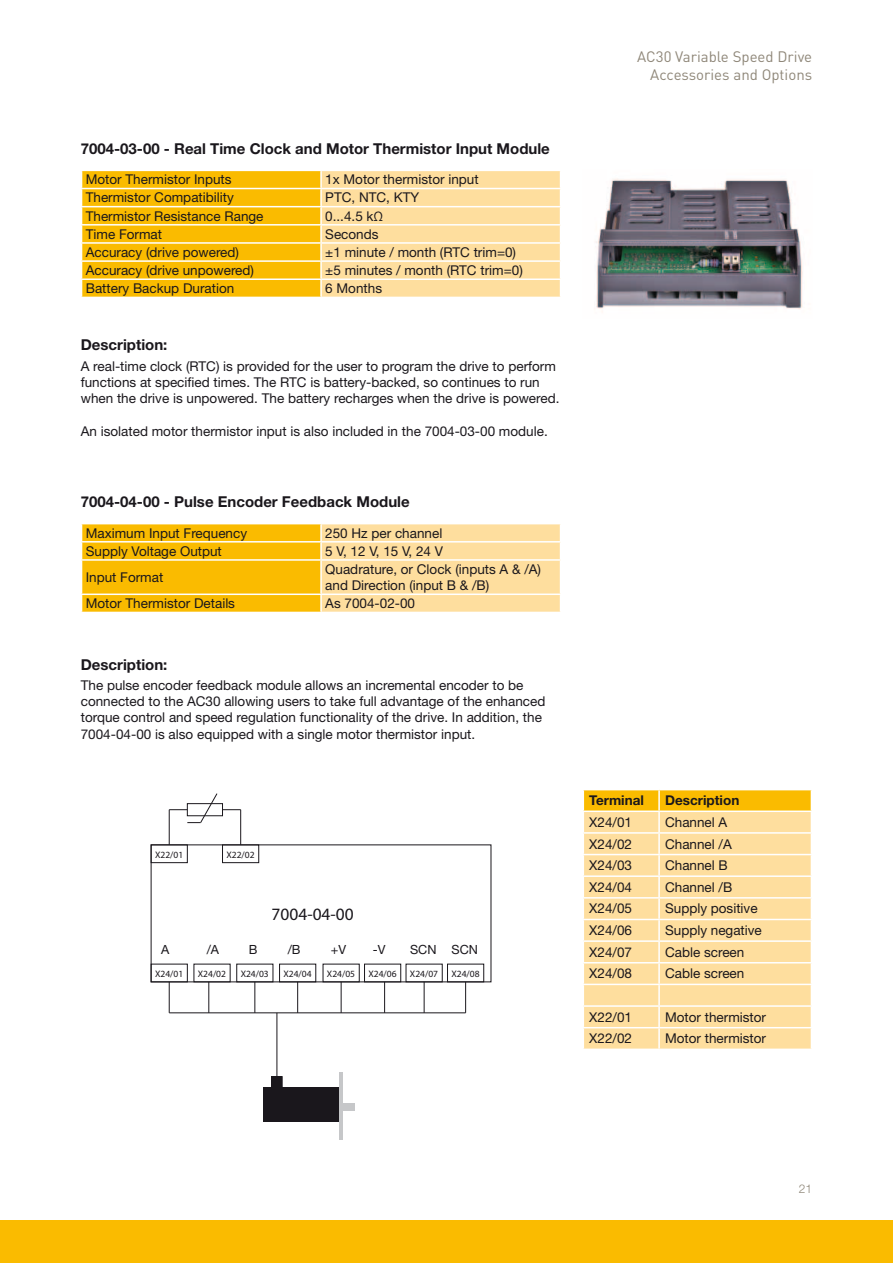
<style>
.page{position:relative;width:893px;height:1263px;background:#fff}
.page>*{position:absolute;margin:0;border:0;box-sizing:border-box;transform-origin:0 0}
.t1{font:17.4px "Myriad Pro";color:#1a171c}
.t2{font:700 15px "Helvetica Neue LT Std";color:#1a171c}
.t3{font:15px/18px "DINOT";color:#8f8779;text-align:right}
.t4{font:13.5px/16.2px "Helvetica Neue LT Std";color:#1a171c}
.t5{font:700 13.5px "Helvetica Neue LT Std";color:#1a171c}
.t6{font:12.6px "Helvetica Neue LT Std";color:#1a171c}
.t7{font:300 12px "Helvetica Neue LT Std";color:#8f8779}
.t8{font:9.45px "Myriad Pro";color:#1a171c}
</style>
<div class="page">
<div style="left:0;top:1220px;width:893px;height:43px;background:#fabb00"></div>
<img style="left:596px;top:179px;width:207px;height:133px">
<div style="left:151px;top:844px;width:37px;height:19px;border:1px solid #1a171c"></div>
<div style="left:222px;top:844px;width:37px;height:19px;border:1px solid #1a171c"></div>
<div style="left:279px;top:964px;width:37px;height:18px;border:1px solid #1a171c"></div>
<div style="left:236px;top:964px;width:37px;height:18px;border:1px solid #1a171c"></div>
<div style="left:194px;top:964px;width:37px;height:18px;border:1px solid #1a171c"></div>
<div style="left:151px;top:964px;width:37px;height:18px;border:1px solid #1a171c"></div>
<div style="left:323px;top:964px;width:37px;height:18px;border:1px solid #1a171c"></div>
<div style="left:364px;top:964px;width:37px;height:18px;border:1px solid #1a171c"></div>
<div style="left:406px;top:964px;width:37px;height:18px;border:1px solid #1a171c"></div>
<div style="left:447px;top:964px;width:37px;height:18px;border:1px solid #1a171c"></div>
<hr style="left:169px;top:810px;width:1px;height:35px;background:#1a171c">
<svg style="left:169px;top:793px;width:72px;height:31px"></svg>
<hr style="left:240px;top:810px;width:1px;height:35px;background:#1a171c">
<hr style="left:169px;top:982px;width:1px;height:31px;background:#1a171c">
<hr style="left:384px;top:982px;width:1px;height:31px;background:#1a171c">
<hr style="left:341px;top:982px;width:1px;height:31px;background:#1a171c">
<hr style="left:297px;top:982px;width:1px;height:31px;background:#1a171c">
<hr style="left:254px;top:982px;width:1px;height:31px;background:#1a171c">
<hr style="left:208px;top:982px;width:1px;height:31px;background:#1a171c">
<hr style="left:169px;top:1012px;width:297px;height:1px;background:#1a171c">
<hr style="left:277px;top:1013px;width:1px;height:63px;background:#1a171c">
<div style="left:272px;top:1076px;width:10px;height:11px;background:#1a171c"></div>
<div style="left:271px;top:1076px;width:12px;height:11px;border:1px solid #1a171c"></div>
<div style="left:263px;top:1087px;width:76px;height:35px;background:#1a171c"></div>
<hr style="left:339px;top:1072px;width:3px;height:67px;background:#c6c7c9">
<div style="left:341px;top:1103px;width:14px;height:8px;background:#c6c7c9"></div>
<hr style="left:424px;top:982px;width:1px;height:31px;background:#1a171c">
<hr style="left:465px;top:982px;width:1px;height:31px;background:#1a171c">
<svg style="left:81px;top:171px;width:480px;height:126px;background:#fcd265"></svg>
<svg style="left:81px;top:524px;width:480px;height:88px;background:#fcd15f"></svg>
<svg style="left:583px;top:790px;width:229px;height:258px;background:#fddd99"></svg>
<p class="t2" style="left:81px;top:140px;width:471px">7004-03-00 - Real Time Clock and Motor Thermistor Input Module</p>
<p class="t4" style="left:86px;top:171px;width:147px">Motor Thermistor Inputs</p>
<p class="t4" style="left:325px;top:171px;width:155px">1x Motor thermistor input</p>
<p class="t4" style="left:86px;top:189px;width:150px">Thermistor Compatibility</p>
<p class="t4" style="left:325px;top:189px;width:96px">PTC, NTC, KTY</p>
<p class="t4" style="left:86px;top:207px;width:179px">Thermistor Resistance Range</p>
<p class="t4" style="left:325px;top:207px;width:59px">0...4.5 kΩ</p>
<p class="t4" style="left:86px;top:226px;width:78px">Time Format</p>
<p class="t4" style="left:325px;top:226px;width:55px">Seconds</p>
<p class="t4" style="left:86px;top:244px;width:155px">Accuracy (drive powered)</p>
<p class="t4" style="left:325px;top:244px;width:192px">±1 minute / month (RTC trim=0)</p>
<p class="t4" style="left:86px;top:262px;width:170px">Accuracy (drive unpowered)</p>
<p class="t4" style="left:325px;top:262px;width:199px">±5 minutes / month (RTC trim=0)</p>
<p class="t4" style="left:86px;top:280px;width:150px">Battery Backup Duration</p>
<p class="t4" style="left:325px;top:280px;width:58px">6 Months</p>
<p class="t2" style="left:81px;top:336px;width:88px">Description:</p>
<p class="t4" style="left:81px;top:358px;width:480px">A real-time clock (RTC) is provided for the user to program the drive to perform functions at specified times. The RTC is battery-backed, so continues to run when the drive is unpowered. The battery recharges when the drive is powered.</p>
<p class="t4" style="left:81px;top:422px;width:468px">An isolated motor thermistor input is also included in the 7004-03-00 module.</p>
<p class="t2" style="left:81px;top:493px;width:330px">7004-04-00 - Pulse Encoder Feedback Module</p>
<p class="t4" style="left:86px;top:524px;width:163px">Maximum Input Frequency</p>
<p class="t4" style="left:325px;top:524px;width:119px">250 Hz per channel</p>
<p class="t4" style="left:86px;top:543px;width:138px">Supply Voltage Output</p>
<p class="t4" style="left:325px;top:543px;width:119px">5 V, 12 V, 15 V, 24 V</p>
<p class="t4" style="left:86px;top:569px;width:79px">Input Format</p>
<p class="t4" style="left:325px;top:561px;width:217px">Quadrature, or Clock (inputs A &amp; /A) and Direction (input B &amp; /B)</p>
<p class="t4" style="left:86px;top:595px;width:151px">Motor Thermistor Details</p>
<p class="t4" style="left:325px;top:595px;width:91px">As 7004-02-00</p>
<p class="t2" style="left:81px;top:655px;width:88px">Description:</p>
<p class="t4" style="left:81px;top:677px;width:466px">The pulse encoder feedback module allows an incremental encoder to be connected to the AC30 allowing users to take full advantage of the enhanced torque control and speed regulation functionality of the drive. In addition, the 7004-04-00 is also equipped with a single motor thermistor input.</p>
<p class="t8" style="left:155px;top:848px;width:30px">X22/01</p>
<p class="t8" style="left:226px;top:848px;width:30px">X22/02</p>
<p class="t1" style="left:272px;top:903px;width:84px">7004-04-00</p>
<p class="t6" style="left:161px;top:942px;width:10px">A</p>
<p class="t6" style="left:207px;top:942px;width:14px">/A</p>
<p class="t6" style="left:249px;top:942px;width:10px">B</p>
<p class="t6" style="left:288px;top:942px;width:14px">/B</p>
<p class="t6" style="left:331px;top:942px;width:17px">+V</p>
<p class="t6" style="left:373px;top:942px;width:14px">-V</p>
<p class="t6" style="left:410px;top:942px;width:69px">SCN SCN</p>
<p class="t8" style="left:155px;top:968px;width:30px">X24/01</p>
<p class="t8" style="left:198px;top:968px;width:30px">X24/02</p>
<p class="t8" style="left:241px;top:968px;width:30px">X24/03</p>
<p class="t8" style="left:283px;top:968px;width:30px">X24/04</p>
<p class="t8" style="left:327px;top:968px;width:30px">X24/05</p>
<p class="t8" style="left:368px;top:968px;width:30px">X24/06</p>
<p class="t8" style="left:410px;top:968px;width:30px">X24/07</p>
<p class="t8" style="left:451px;top:968px;width:30px">X24/08</p>
<p class="t3" style="left:637px;top:47px;width:176px">AC30 Variable Speed Drive<br>Accessories and Options</p>
<p class="t5" style="left:589px;top:792px;width:56px">Terminal</p>
<p class="t5" style="left:665px;top:792px;width:76px">Description</p>
<p class="t4" style="left:589px;top:814px;width:44px">X24/01</p>
<p class="t4" style="left:665px;top:814px;width:64px">Channel A</p>
<p class="t4" style="left:589px;top:835px;width:44px">X24/02</p>
<p class="t4" style="left:665px;top:835px;width:68px">Channel /A</p>
<p class="t4" style="left:589px;top:857px;width:44px">X24/03</p>
<p class="t4" style="left:665px;top:857px;width:64px">Channel B</p>
<p class="t4" style="left:589px;top:879px;width:44px">X24/04</p>
<p class="t4" style="left:665px;top:879px;width:69px">Channel /B</p>
<p class="t4" style="left:589px;top:900px;width:44px">X24/05</p>
<p class="t4" style="left:665px;top:900px;width:94px">Supply positive</p>
<p class="t4" style="left:589px;top:922px;width:44px">X24/06</p>
<p class="t4" style="left:665px;top:922px;width:98px">Supply negative</p>
<p class="t4" style="left:589px;top:944px;width:44px">X24/07</p>
<p class="t4" style="left:665px;top:944px;width:81px">Cable screen</p>
<p class="t4" style="left:589px;top:965px;width:44px">X24/08</p>
<p class="t4" style="left:665px;top:965px;width:81px">Cable screen</p>
<p class="t4" style="left:589px;top:1008px;width:44px">X22/01</p>
<p class="t4" style="left:665px;top:1008px;width:103px">Motor thermistor</p>
<p class="t4" style="left:589px;top:1030px;width:44px">X22/02</p>
<p class="t4" style="left:665px;top:1030px;width:103px">Motor thermistor</p>
<p class="t7" style="left:799px;top:1181px;width:15px">21</p>
</div>
